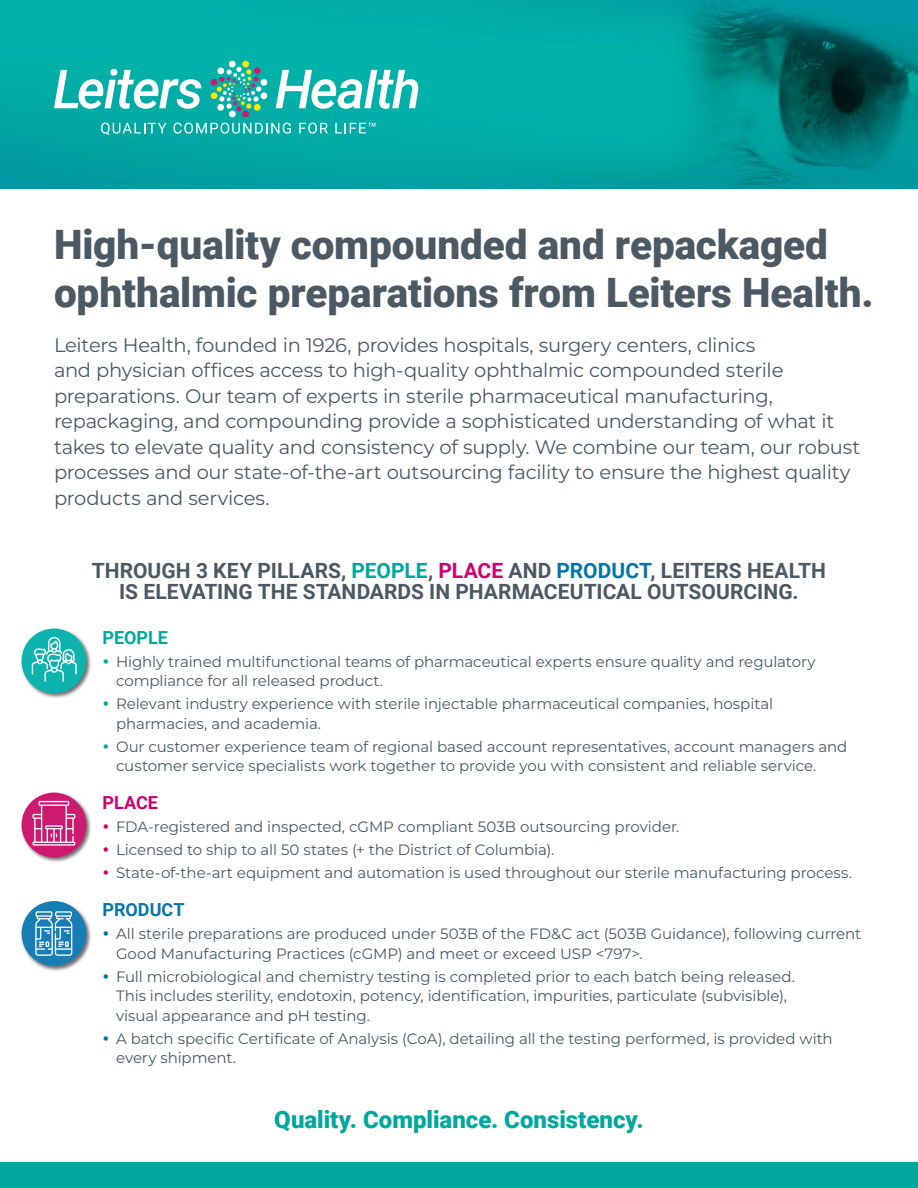
<style>
.page{position:relative;width:918px;height:1188px;background:#fff}
.page>*{position:absolute;margin:0;border:0;box-sizing:border-box;transform-origin:0 0}
.DARK_GRAY_headline{font:900 40.5px/48px "Roboto";letter-spacing:-.005em;color:#4b5964}
.green_headline{font:900 24px "Roboto";color:#00a89e}
.TEAL_subhead{font:700 21px/21px "Roboto";letter-spacing:.005em;color:#4b5964;text-align:center}
.MONTSERRAT_body_text{font:19.5px/25.5px "Montserrat";letter-spacing:-.015em;color:#4b5964}
.TEAL_subhead-2{font:700 18px "Roboto";letter-spacing:.005em;color:#0476a8}
.TEAL_subhead-3{font:700 18px "Roboto";color:#00a89e}
.TEAL_subhead-4{font:700 18px "Roboto";color:#d0006f}
.t1{font:15px/19.5px "Montserrat";letter-spacing:-.005em;color:#4b5964}
.s1{color:#00a89e}
.s2{color:#d0006f}
.s3{color:#0476a8}
</style>
<div class="page">
<div style="left:0;top:1162px;width:918px;height:26px;background:#00a89e"></div>
<img style="left:0;top:0;width:918px;height:189px">
<svg style="left:54px;top:61px;width:364px;height:74px"></svg>
<div style="left:21px;top:628px;width:71px;height:71px;background:#231f20;opacity:.65"></div>
<div style="left:22px;top:629px;width:64px;height:64px;background:#0db3ac;border-radius:50%"></div>
<svg style="left:32px;top:637px;width:45px;height:45px"></svg>
<div style="left:21px;top:792px;width:71px;height:71px;background:#231f20;opacity:.65"></div>
<div style="left:22px;top:793px;width:64px;height:64px;background:#ce1971;border-radius:50%"></div>
<svg style="left:32px;top:801px;width:43px;height:45px"></svg>
<div style="left:21px;top:900px;width:71px;height:72px;background:#231f20;opacity:.65"></div>
<div style="left:22px;top:901px;width:64px;height:65px;background:#167eb4;border-radius:50%"></div>
<svg style="left:35px;top:911px;width:37px;height:45px"></svg>
<p class="DARK_GRAY_headline" style="left:54px;top:219px;width:821px">High-quality compounded and repackaged ophthalmic preparations from Leiters Health.</p>
<p class="MONTSERRAT_body_text" style="left:54px;top:331px;width:808px">Leiters Health, founded in 1926, provides hospitals, surgery centers, clinics<br>and physician offices access to high-quality ophthalmic compounded sterile preparations. Our team of experts in sterile pharmaceutical manufacturing, repackaging, and compounding provide a sophisticated understanding of what it takes to elevate quality and consistency of supply. We combine our team, our robust processes and our state-of-the-art outsourcing facility to ensure the highest quality products and services.</p>
<p class="TEAL_subhead" style="left:92px;top:559px;width:736px">THROUGH 3 KEY PILLARS, <span class="s1">PEOPLE</span>, <span class="s2">PLACE</span> AND <span class="s3">PRODUCT</span>, LEITERS HEALTH<br>IS ELEVATING THE STANDARDS IN PHARMACEUTICAL OUTSOURCING.</p>
<p class="TEAL_subhead-3" style="left:103px;top:625px;width:67px">PEOPLE</p>
<p class="t1" style="left:116px;top:651px;width:701px;text-indent:-14px"><span class="s1">•</span> Highly trained multifunctional teams of pharmaceutical experts ensure quality and regulatory compliance for all released product.</p>
<p class="t1" style="left:116px;top:694px;width:659px;text-indent:-14px"><span class="s1">•</span> Relevant industry experience with sterile injectable pharmaceutical companies, hospital pharmacies, and academia.</p>
<p class="t1" style="left:116px;top:736px;width:733px;text-indent:-14px"><span class="s1">•</span> Our customer experience team of regional based account representatives, account managers and customer service specialists work together to provide you with consistent and reliable service.</p>
<p class="TEAL_subhead-4" style="left:103px;top:790px;width:57px">PLACE</p>
<p class="t1" style="left:103px;top:817px;width:578px"><span class="s2">•</span> FDA-registered and inspected, cGMP compliant 503B outsourcing provider.</p>
<p class="t1" style="left:103px;top:840px;width:453px"><span class="s2">•</span> Licensed to ship to all 50 states (+ the District of Columbia).</p>
<p class="t1" style="left:103px;top:863px;width:751px"><span class="s2">•</span> State-of-the-art equipment and automation is used throughout our sterile manufacturing process.</p>
<p class="TEAL_subhead-2" style="left:103px;top:897px;width:84px">PRODUCT</p>
<p class="t1" style="left:116px;top:924px;width:747px;text-indent:-14px"><span class="s3">•</span> All sterile preparations are produced under 503B of the FD&amp;C act (503B Guidance), following current<br>Good Manufacturing Practices (cGMP) and meet or exceed USP &lt;797&gt;.</p>
<p class="t1" style="left:116px;top:966px;width:680px;text-indent:-14px"><span class="s3">•</span> Full microbiological and chemistry testing is completed prior to each batch being released.<br>This includes sterility, endotoxin, potency, identification, impurities, particulate (subvisible), visual appearance and pH testing.</p>
<p class="t1" style="left:116px;top:1028px;width:718px;text-indent:-14px"><span class="s3">•</span> A batch specific Certificate of Analysis (CoA), detailing all the testing performed, is provided with every shipment.</p>
<p class="green_headline" style="left:274px;top:1103px;width:371px">Quality. Compliance. Consistency.</p>
</div>
